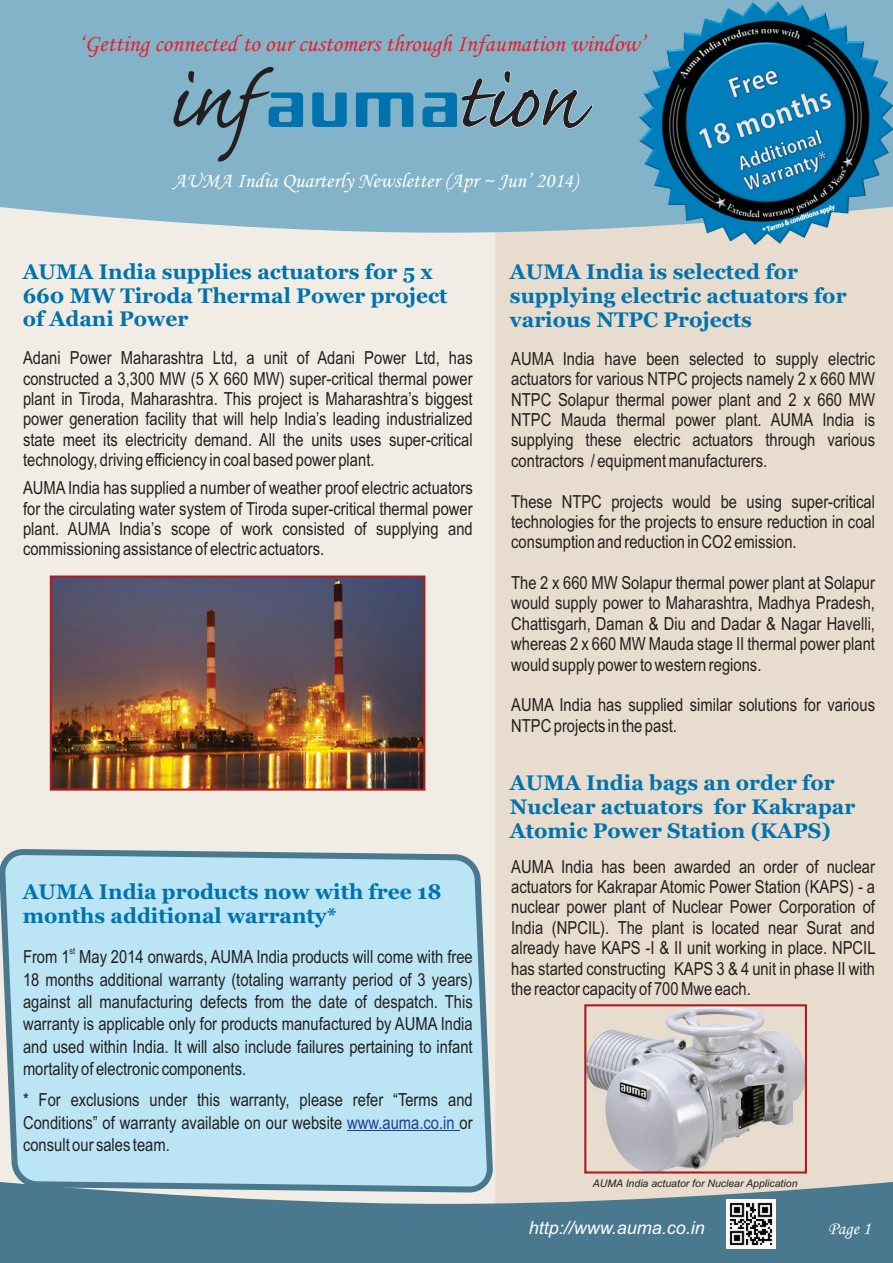
<style>
.page{position:relative;width:893px;height:1263px;background:#fff}
.page>*{position:absolute;margin:0;border:0;box-sizing:border-box;transform-origin:0 0}
.t1{font:24px "Monotype Corsiva";color:#ed1c24}
.t2{font:700 21px/23.9px "Georgia";color:#0073ae}
.t3{font:21px "Monotype Corsiva";color:#fff}
.t4{font:18px/20.4px "Arial Narrow";color:#231f20;text-align:justify}
.t5{font:italic 18px "Arial";color:#fff}
.t6{font:18px "Monotype Corsiva";color:#fff}
.t7{font:italic 10.5px "Arial";color:#231f20}
.t8{font:9px "Arial Narrow";color:#231f20}
.s1{color:#1e3f95}
</style>
<div class="page">
<div style="left:0;top:233px;width:495px;height:949px;background:#f2ede4"></div>
<div style="left:495px;top:233px;width:398px;height:949px;background:#e7dccd"></div>
<div style="left:0;top:0;width:893px;height:233px;background:#83b3c9"></div>
<svg style="left:312px;top:92px;width:35px;height:35px"></svg>
<svg style="left:356px;top:92px;width:57px;height:35px;background:#2d88b7"></svg>
<svg style="left:173px;top:67px;width:130px;height:94px;background:#6d9bb1"></svg>
<svg style="left:422px;top:71px;width:170px;height:57px;background:#6a94a9"></svg>
<svg style="left:0;top:1182px;width:893px;height:81px;background:#5b8396"></svg>
<img style="left:727px;top:1200px;width:49px;height:49px">
<svg style="left:2px;top:846px;width:488px;height:350px;background:#b6deee"></svg>
<hr style="left:347px;top:1130px;width:113px;height:1px;background:#1e3f95">
<img style="left:53px;top:578px;width:369px;height:210px">
<div style="left:50px;top:575px;width:375px;height:216px;border:2px solid #af1d21"></div>
<img style="left:635px;top:1px;width:258px;height:246px">
<img style="left:587px;top:1007px;width:217px;height:163px">
<div style="left:584px;top:1004px;width:223px;height:169px;border:2px solid #af1d21"></div>
<h1 class="t1" style="left:79px;top:35px;width:568px">‘Getting connected to our customers through Infaumation window’</h1>
<p class="t3" style="left:173px;top:173px;width:406px">AUMA India Quarterly Newsletter (Apr ~ Jun’ 2014)</p>
<p class="t2" style="left:23px;top:261px;width:426px">AUMA India supplies actuators for 5 x<br>660 MW Tiroda Thermal Power project of Adani Power</p>
<p class="t4" style="left:23px;top:349px;width:451px">Adani Power Maharashtra Ltd, a unit of Adani Power Ltd, has constructed a 3,300 MW (5 X 660 MW) super-critical thermal power plant in Tiroda, Maharashtra. This project is Maharashtra’s biggest power generation facility that will help India’s leading industrialized state meet its electricity demand. All the units uses super-critical technology, driving efficiency in coal based power plant.</p>
<p class="t4" style="left:23px;top:479px;width:451px">AUMA India has supplied a number of weather proof electric actuators for the circulating water system of Tiroda super-critical thermal power plant. AUMA India’s scope of work consisted of supplying and commissioning assistance of electric actuators.</p>
<p class="t2" style="left:23px;top:881px;width:420px">AUMA India products now with free 18 months additional warranty*</p>
<p class="t8" style="left:70px;top:948px;width:7px">st</p>
<p class="t4" style="left:23px;top:947px;width:451px;line-height:22.4px">From 1 May 2014 onwards, AUMA India products will come with free 18 months additional warranty (totaling warranty period of 3 years) against all manufacturing defects from the date of despatch. This warranty is applicable only for products manufactured by AUMA India and used within India. It will also include failures pertaining to infant mortality of electronic components.</p>
<p class="t4" style="left:23px;top:1090px;width:451px;line-height:22.4px">* For exclusions under this warranty, please refer “Terms and Conditions” of warranty available on our website <span class="s1">www.auma.co.in</span> or consult our sales team.</p>
<p class="t2" style="left:510px;top:262px;width:338px">AUMA India is selected for supplying electric actuators for various NTPC Projects</p>
<p class="t4" style="left:511px;top:350px;width:365px">AUMA India have been selected to supply electric actuators for various NTPC projects namely 2 x 660 MW NTPC Solapur thermal power plant and 2 x 660 MW NTPC Mauda thermal power plant. AUMA India is supplying these electric actuators through various contractors / equipment manufacturers.</p>
<p class="t4" style="left:511px;top:493px;width:365px">These NTPC projects would be using super-critical technologies for the projects to ensure reduction in coal consumption and reduction in CO2 emission.</p>
<p class="t4" style="left:511px;top:574px;width:365px">The 2 x 660 MW Solapur thermal power plant at Solapur would supply power to Maharashtra, Madhya Pradesh, Chattisgarh, Daman &amp; Diu and Dadar &amp; Nagar Havelli, whereas 2 x 660 MW Mauda stage II thermal power plant would supply power to western regions.</p>
<p class="t4" style="left:511px;top:696px;width:365px">AUMA India has supplied similar solutions for various<br>NTPC projects in the past.</p>
<p class="t2" style="left:510px;top:773px;width:347px">AUMA India bags an order for<br>Nuclear actuators for Kakrapar<br>Atomic Power Station (KAPS)</p>
<p class="t4" style="left:511px;top:858px;width:366px">AUMA India has been awarded an order of nuclear actuators for Kakrapar Atomic Power Station (KAPS) - a nuclear power plant of Nuclear Power Corporation of India (NPCIL). The plant is located near Surat and already have KAPS -I &amp; II unit working in place. NPCIL has started constructing KAPS 3 &amp; 4 unit in phase II with the reactor capacity of 700 Mwe each.</p>
<p class="t7" style="left:593px;top:1179px;width:206px">AUMA India actuator for Nuclear Application</p>
<p class="t5" style="left:529px;top:1220px;width:178px">http://www.auma.co.in</p>
<p class="t6" style="left:828px;top:1222px;width:44px">Page 1</p>
</div>
